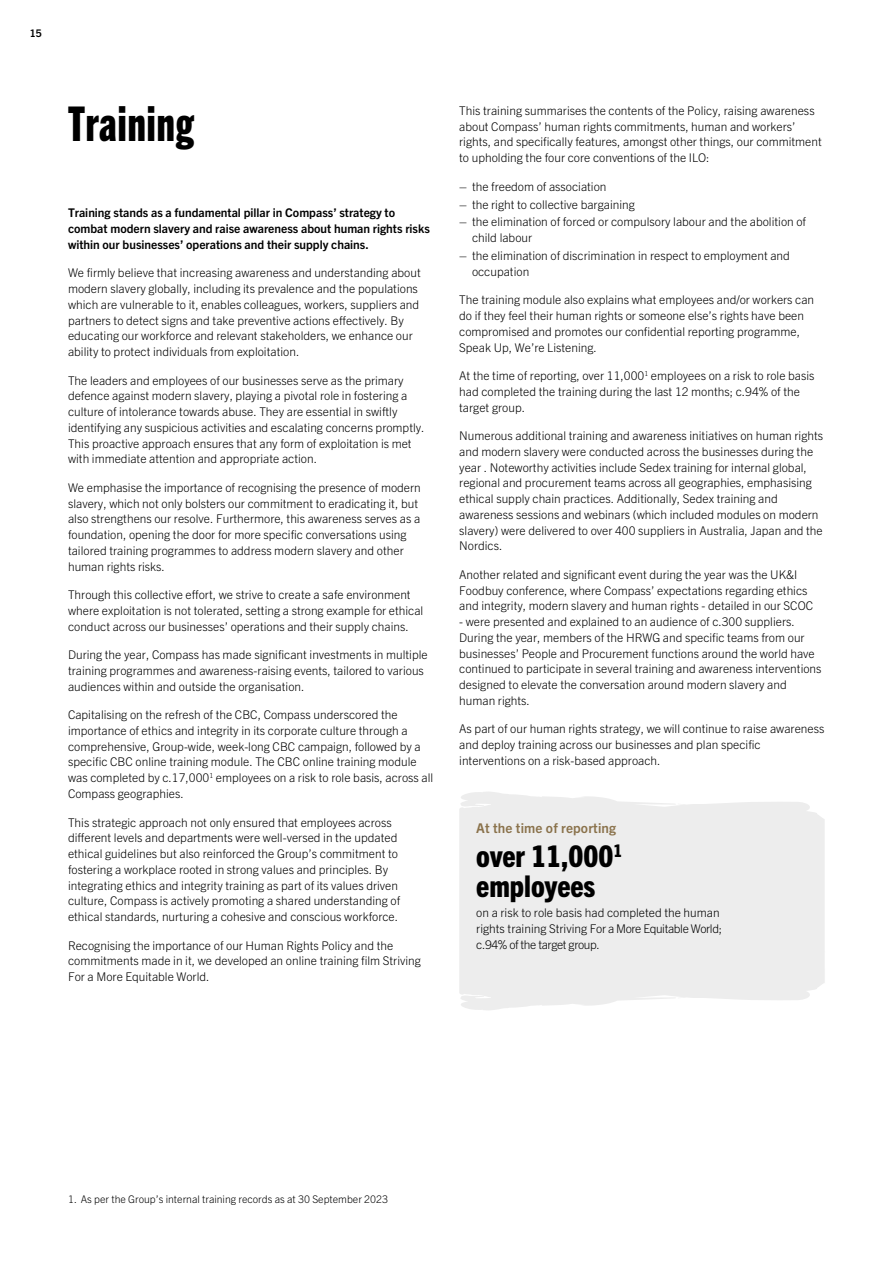
<style>
.page{position:relative;width:893px;height:1263px;background:#fff}
.page>*{position:absolute;margin:0;border:0;box-sizing:border-box;transform-origin:0 0}
.t1{font:48px "Trade Gothic Next LT Pro Hv Cm";letter-spacing:.01em;color:#000}
.t2{font:800 condensed 30px/30px "Trade Gothic Next LT Pro";color:#000}
.t3{font:700 13.5px "Trade Gothic Next LT Pro";letter-spacing:.01em;color:#8a724b}
.t4{font:300 12px/15.8px "Trade Gothic Next LT Pro";color:#000}
.t5{font:700 12px/15.8px "Trade Gothic Next LT Pro";color:#000}
.t6{font:300 10.5px "Trade Gothic Next LT Pro";color:#000}
.t7{font:700 10.5px "Trade Gothic Next LT Pro";color:#000}
</style>
<div class="page">
<svg style="left:459px;top:792px;width:366px;height:218px;background:#eee"></svg>
<p class="t7" style="left:30px;top:26px;width:14px">15</p>
<h1 class="t1" style="left:68px;top:91px;width:128px">Training</h1>
<p class="t5" style="left:68px;top:204px;width:363px">Training stands as a fundamental pillar in Compass’ strategy to combat modern slavery and raise awareness about human rights risks within our businesses’ operations and their supply chains.</p>
<p class="t4" style="left:68px;top:264px;width:354px">We firmly believe that increasing awareness and understanding about modern slavery globally, including its prevalence and the populations which are vulnerable to it, enables colleagues, workers, suppliers and partners to detect signs and take preventive actions effectively. By educating our workforce and relevant stakeholders, we enhance our ability to protect individuals from exploitation.</p>
<p class="t4" style="left:68px;top:372px;width:358px">The leaders and employees of our businesses serve as the primary defence against modern slavery, playing a pivotal role in fostering a culture of intolerance towards abuse. They are essential in swiftly identifying any suspicious activities and escalating concerns promptly.<br>This proactive approach ensures that any form of exploitation is met with immediate attention and appropriate action.</p>
<p class="t4" style="left:68px;top:479px;width:354px">We emphasise the importance of recognising the presence of modern slavery, which not only bolsters our commitment to eradicating it, but also strengthens our resolve. Furthermore, this awareness serves as a foundation, opening the door for more specific conversations using tailored training programmes to address modern slavery and other human rights risks.</p>
<p class="t4" style="left:68px;top:586px;width:357px">Through this collective effort, we strive to create a safe environment where exploitation is not tolerated, setting a strong example for ethical conduct across our businesses’ operations and their supply chains.</p>
<p class="t4" style="left:68px;top:646px;width:361px">During the year, Compass has made significant investments in multiple training programmes and awareness-raising events, tailored to various audiences within and outside the organisation.</p>
<p class="t4" style="left:68px;top:706px;width:367px">Capitalising on the refresh of the CBC, Compass underscored the importance of ethics and integrity in its corporate culture through a comprehensive, Group-wide, week-long CBC campaign, followed by a specific CBC online training module. The CBC online training module was completed by c.17,000<sup>1</sup> employees on a risk to role basis, across all Compass geographies.</p>
<p class="t4" style="left:68px;top:813px;width:334px">This strategic approach not only ensured that employees across different levels and departments were well-versed in the updated ethical guidelines but also reinforced the Group’s commitment to fostering a workplace rooted in strong values and principles. By integrating ethics and integrity training as part of its values driven culture, Compass is actively promoting a shared understanding of ethical standards, nurturing a cohesive and conscious workforce.</p>
<p class="t4" style="left:68px;top:936px;width:354px">Recognising the importance of our Human Rights Policy and the commitments made in it, we developed an online training film Striving<br>For a More Equitable World.</p>
<p class="t4" style="left:459px;top:102px;width:364px">This training summarises the contents of the Policy, raising awareness about Compass’ human rights commitments, human and workers’ rights, and specifically features, amongst other things, our commitment to upholding the four core conventions of the ILO:</p>
<p class="t4" style="left:459px;top:178px;width:149px">– the freedom of association</p>
<p class="t4" style="left:459px;top:195px;width:177px">– the right to collective bargaining</p>
<p class="t4" style="left:472px;top:213px;width:336px;text-indent:-13px">– the elimination of forced or compulsory labour and the abolition of child labour</p>
<p class="t4" style="left:472px;top:247px;width:319px;text-indent:-13px">– the elimination of discrimination in respect to employment and occupation</p>
<p class="t4" style="left:459px;top:291px;width:356px">The training module also explains what employees and/or workers can do if they feel their human rights or someone else’s rights have been compromised and promotes our confidential reporting programme, Speak Up, We’re Listening.</p>
<p class="t4" style="left:459px;top:367px;width:357px">At the time of reporting, over 11,000<sup>1</sup> employees on a risk to role basis had completed the training during the last 12 months; c.94% of the target group.</p>
<p class="t4" style="left:459px;top:427px;width:365px">Numerous additional training and awareness initiatives on human rights and modern slavery were conducted across the businesses during the year . Noteworthy activities include Sedex training for internal global, regional and procurement teams across all geographies, emphasising ethical supply chain practices. Additionally, Sedex training and awareness sessions and webinars (which included modules on modern slavery) were delivered to over 400 suppliers in Australia, Japan and the Nordics.</p>
<p class="t4" style="left:459px;top:566px;width:355px">Another related and significant event during the year was the UK&amp;I<br>Foodbuy conference, where Compass’ expectations regarding ethics and integrity, modern slavery and human rights - detailed in our SCOC</p>
<p class="t4" style="left:459px;top:613px;width:364px">- were presented and explained to an audience of c.300 suppliers.<br>During the year, members of the HRWG and specific teams from our businesses’ People and Procurement functions around the world have continued to participate in several training and awareness interventions designed to elevate the conversation around modern slavery and human rights.</p>
<p class="t4" style="left:459px;top:720px;width:367px">As part of our human rights strategy, we will continue to raise awareness and deploy training across our businesses and plan specific interventions on a risk-based approach.</p>
<p class="t3" style="left:476px;top:819px;width:141px">At the time of reporting</p>
<h2 class="t2" style="left:476px;top:839px;width:147px">over 11,000<sup>1 </sup>employees</h2>
<p class="t4" style="left:476px;top:904px;width:247px">on a risk to role basis had completed the human rights training Striving For a More Equitable World; c.94% of the target group.</p>
<p class="t6" style="left:68px;top:1192px;width:322px">1. As per the Group’s internal training records as at 30 September 2023</p>
</div>
